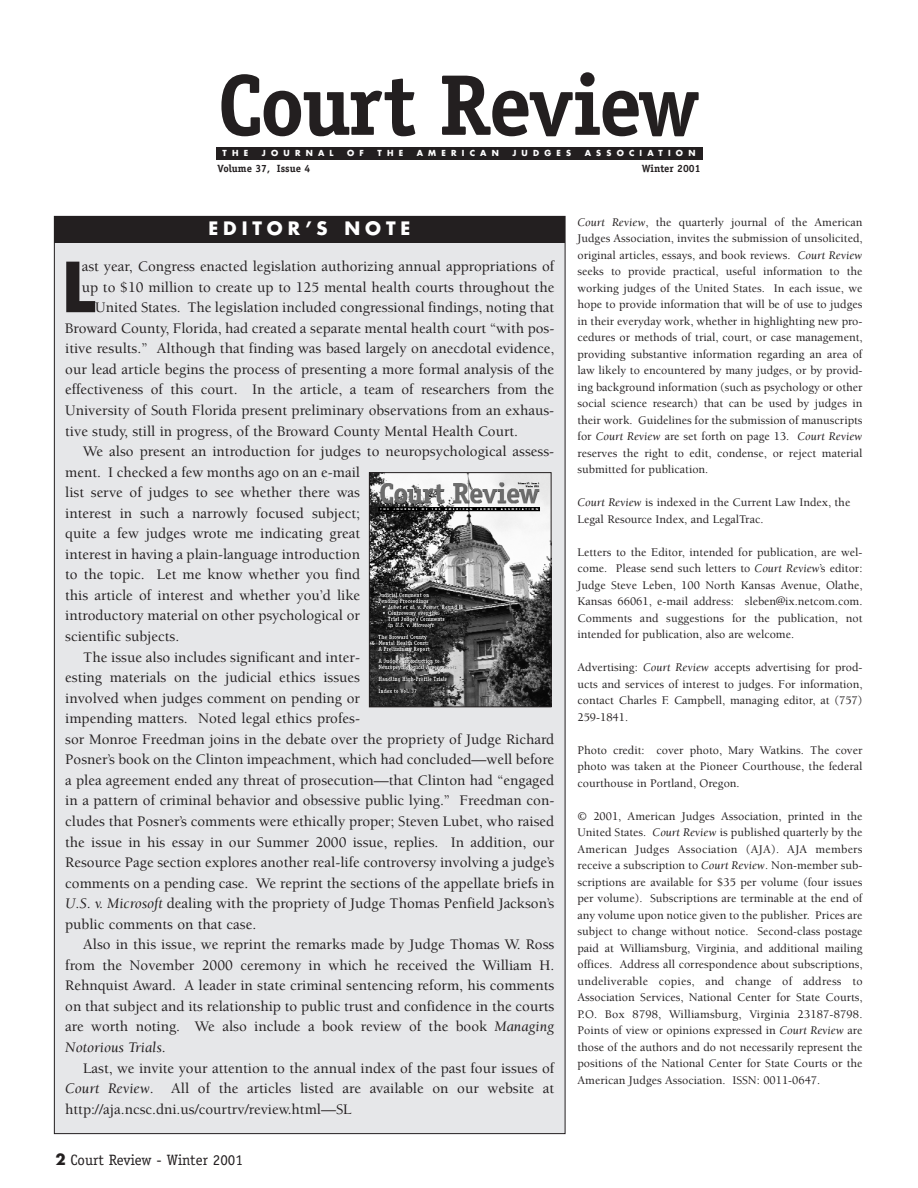
<style>
.page{position:relative;width:918px;height:1188px;background:#fff}
.page>*{position:absolute;margin:0;border:0;box-sizing:border-box;transform-origin:0 0}
.t1{font:700 86.4px "Officina Serif";letter-spacing:-.035em;color:#231f20}
.t2{font:700 67.05px "Futura";color:#231f20}
.t3{font:700 18px "Futura";letter-spacing:.275em;color:#fff}
.t4{font:500 15px "Berkeley";color:#231f20}
.t5{font:15px "Officina Serif";color:#231f20}
.t6{font:italic 15px "Berkeley";color:#231f20}
.t7{font:500 12px/16.5px "Berkeley";color:#231f20;text-align:justify}
.t8{font:700 10.5px "Officina Serif";color:#231f20}
.t9{font:700 8.1px "Futura";letter-spacing:.645em;color:#fff}
.s1{font-weight:400;font-style:italic}
.s2{font-weight:500;font-style:normal}
.s3{font-family:"Futura";font-weight:700}
</style>
<div class="page">
<div style="left:54px;top:216px;width:511px;height:918px;background:#e6e7e9"></div>
<div style="left:216px;top:147px;width:486px;height:12px;background:#231f20"></div>
<div style="left:54px;top:216px;width:511px;height:27px;background:#231f20"></div>
<img style="left:371px;top:474px;width:179px;height:231px">
<div style="left:369px;top:472px;width:183px;height:235px;border:1px solid #231f20"></div>
<h1 class="t1" style="left:218px;top:73px;width:483px">Court Review</h1>
<p class="t9" style="left:223px;top:149px;width:27px">THE</p>
<p class="t9" style="left:262px;top:149px;width:73px">JOURNAL</p>
<p class="t9" style="left:347px;top:149px;width:18px">O F</p>
<p class="t9" style="left:377px;top:149px;width:27px">THE</p>
<p class="t9" style="left:417px;top:149px;width:84px">AMERICAN</p>
<p class="t9" style="left:512px;top:149px;width:60px">JUDGES</p>
<p class="t9" style="left:585px;top:149px;width:112px">ASSOCIATION</p>
<p class="t8" style="left:218px;top:164px;width:94px">Volume 37, Issue 4</p>
<p class="t8" style="left:642px;top:164px;width:60px">Winter 2001</p>
<p class="t3" style="left:208px;top:220px;width:204px">EDITOR’S NOTE</p>
<p class="t4" style="left:82px;top:261px;width:474px">ast year, Congress enacted legislation authorizing annual appropriations of</p>
<p class="t4" style="left:82px;top:281px;width:474px">up to $10 million to create up to 125 mental health courts throughout the</p>
<p class="t4" style="left:95px;top:302px;width:461px">United States. The legislation included congressional findings, noting that</p>
<p class="t4" style="left:65px;top:322px;width:491px">Broward County, Florida, had created a separate mental health court “with pos-</p>
<p class="t4" style="left:65px;top:343px;width:491px">itive results.” Although that finding was based largely on anecdotal evidence,</p>
<p class="t4" style="left:65px;top:363px;width:491px">our lead article begins the process of presenting a more formal analysis of the</p>
<p class="t4" style="left:65px;top:384px;width:491px">effectiveness of this court. In the article, a team of researchers from the</p>
<p class="t4" style="left:65px;top:404px;width:490px">University of South Florida present preliminary observations from an exhaus-</p>
<p class="t4" style="left:65px;top:425px;width:454px">tive study, still in progress, of the Broward County Mental Health Court.</p>
<p class="t4" style="left:83px;top:445px;width:473px">We also present an introduction for judges to neuropsychological assess-</p>
<p class="t4" style="left:65px;top:466px;width:296px">ment. I checked a few months ago on an e-mail</p>
<p class="t4" style="left:65px;top:487px;width:296px">list serve of judges to see whether there was</p>
<p class="t4" style="left:65px;top:507px;width:296px">interest in such a narrowly focused subject;</p>
<p class="t4" style="left:65px;top:528px;width:296px">quite a few judges wrote me indicating great</p>
<p class="t4" style="left:65px;top:548px;width:296px">interest in having a plain-language introduction</p>
<p class="t4" style="left:65px;top:569px;width:296px">to the topic. Let me know whether you find</p>
<p class="t4" style="left:65px;top:589px;width:296px">this article of interest and whether you’d like</p>
<p class="t4" style="left:65px;top:610px;width:296px">introductory material on other psychological or</p>
<p class="t4" style="left:65px;top:630px;width:115px">scientific subjects.</p>
<p class="t4" style="left:83px;top:651px;width:278px">The issue also includes significant and inter-</p>
<p class="t4" style="left:65px;top:672px;width:296px">esting materials on the judicial ethics issues</p>
<p class="t4" style="left:65px;top:692px;width:296px">involved when judges comment on pending or</p>
<p class="t4" style="left:65px;top:713px;width:296px">impending matters. Noted legal ethics profes-</p>
<p class="t4" style="left:65px;top:733px;width:491px">sor Monroe Freedman joins in the debate over the propriety of Judge Richard</p>
<p class="t4" style="left:65px;top:754px;width:491px">Posner’s book on the Clinton impeachment, which had concluded—well before</p>
<p class="t4" style="left:65px;top:774px;width:491px">a plea agreement ended any threat of prosecution—that Clinton had “engaged</p>
<p class="t4" style="left:65px;top:795px;width:491px">in a pattern of criminal behavior and obsessive public lying.” Freedman con-</p>
<p class="t4" style="left:65px;top:815px;width:491px">cludes that Posner’s comments were ethically proper; Steven Lubet, who raised</p>
<p class="t4" style="left:65px;top:836px;width:491px">the issue in his essay in our Summer 2000 issue, replies. In addition, our</p>
<p class="t4" style="left:65px;top:856px;width:491px">Resource Page section explores another real-life controversy involving a judge’s</p>
<p class="t4" style="left:65px;top:877px;width:491px">comments on a pending case. We reprint the sections of the appellate briefs in</p>
<p class="t4" style="left:65px;top:898px;width:491px"><span class="s1">U.S. v. Microsoft</span> dealing with the propriety of Judge Thomas Penfield Jackson’s</p>
<p class="t4" style="left:65px;top:918px;width:193px">public comments on that case.</p>
<p class="t4" style="left:83px;top:939px;width:473px">Also in this issue, we reprint the remarks made by Judge Thomas W. Ross</p>
<p class="t4" style="left:65px;top:959px;width:491px">from the November 2000 ceremony in which he received the William H.</p>
<p class="t4" style="left:65px;top:980px;width:491px">Rehnquist Award. A leader in state criminal sentencing reform, his comments</p>
<p class="t4" style="left:65px;top:1000px;width:491px">on that subject and its relationship to public trust and confidence in the courts</p>
<p class="t4" style="left:65px;top:1021px;width:490px">are worth noting. We also include a book review of the book <span class="s1">Managing</span></p>
<p class="t6" style="left:65px;top:1041px;width:102px">Notorious Trials<span class="s2">.</span></p>
<p class="t4" style="left:83px;top:1062px;width:473px">Last, we invite your attention to the annual index of the past four issues of</p>
<p class="t4" style="left:65px;top:1083px;width:491px"><span class="s1">Court Review</span>. All of the articles listed are available on our website at</p>
<p class="t4" style="left:65px;top:1103px;width:288px">http://aja.ncsc.dni.us/courtrv/review.html—SL</p>
<h2 class="t2" style="left:62px;top:257px;width:35px">L</h2>
<p class="t5" style="left:56px;top:1154px;width:189px"><span class="s3">2</span> Court Review - Winter 2001</p>
<p class="t7" style="left:577px;top:215px;width:287px"><span class="s1">Court Review</span>, the quarterly journal of the American Judges Association, invites the submission of unsolicited, original articles, essays, and book reviews. <span class="s1">Court Review </span>seeks to provide practical, useful information to the working judges of the United States. In each issue, we hope to provide information that will be of use to judges in their everyday work, whether in highlighting new pro&shy;cedures or methods of trial, court, or case management, providing substantive information regarding an area of law likely to encountered by many judges, or by provid&shy;ing background information (such as psychology or other social science research) that can be used by judges in their work. Guidelines for the submission of manuscripts for <span class="s1">Court Review</span> are set forth on page 13. <span class="s1">Court Review </span>reserves the right to edit, condense, or reject material submitted for publication.</p>
<p class="t7" style="left:577px;top:496px;width:274px"><span class="s1">Court Review</span> is indexed in the Current Law Index, the<br>Legal Resource Index, and LegalTrac.</p>
<p class="t7" style="left:577px;top:545px;width:287px">Letters to the Editor, intended for publication, are wel&shy;come. Please send such letters to <span class="s1">Court Review</span>’s editor:<br>Judge Steve Leben, 100 North Kansas Avenue, Olathe, Kansas 66061, e-mail address: sleben@ix.netcom.com.<br>Comments and suggestions for the publication, not intended for publication, also are welcome.</p>
<p class="t7" style="left:577px;top:661px;width:287px">Advertising: <span class="s1">Court Review</span> accepts advertising for prod&shy;ucts and services of interest to judges. For information, contact Charles F. Campbell, managing editor, at (757)<br>259-1841.</p>
<p class="t7" style="left:577px;top:743px;width:287px">Photo credit: cover photo, Mary Watkins. The cover photo was taken at the Pioneer Courthouse, the federal courthouse in Portland, Oregon.</p>
<p class="t7" style="left:577px;top:809px;width:287px">© 2001, American Judges Association, printed in the United States. <span class="s1">Court Review</span> is published quarterly by the American Judges Association (AJA). AJA members receive a subscription to <span class="s1">Court Review</span>. Non-member sub&shy;scriptions are available for $35 per volume (four issues per volume). Subscriptions are terminable at the end of any volume upon notice given to the publisher. Prices are subject to change without notice. Second-class postage paid at Williamsburg, Virginia, and additional mailing offices. Address all correspondence about subscriptions, undeliverable copies, and change of address to Association Services, National Center for State Courts, P.O. Box 8798, Williamsburg, Virginia 23187-8798.<br>Points of view or opinions expressed in <span class="s1">Court Review</span> are those of the authors and do not necessarily represent the positions of the National Center for State Courts or the American Judges Association. ISSN: 0011-0647.</p>
</div>
